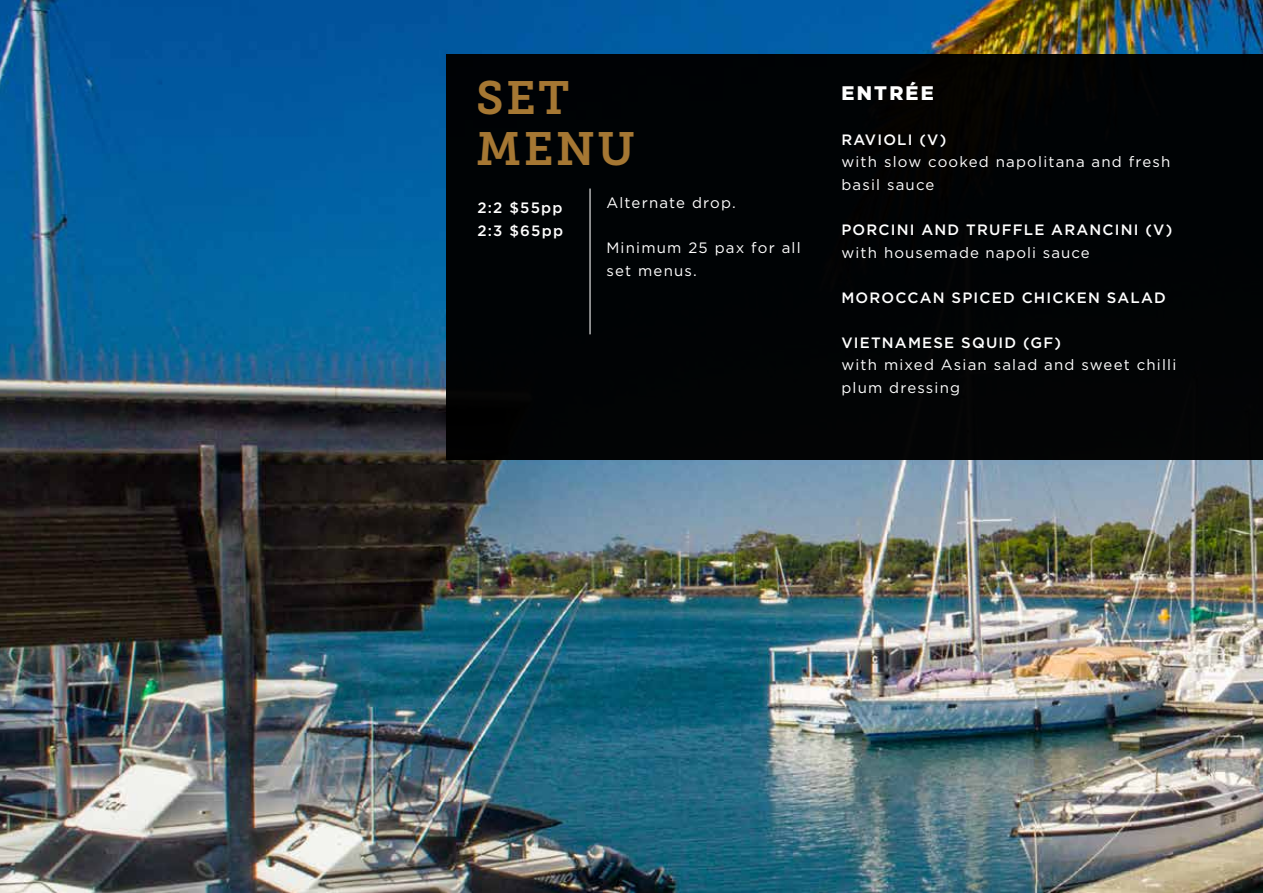
<style>
.page{position:relative;width:1263px;height:893px;background:#fff}
.page>*{position:absolute;margin:0;border:0;box-sizing:border-box;transform-origin:0 0}
.t1{font:46.5px/51.2px "Museo Slab 700";letter-spacing:.05em;color:#a57733}
.t2{font:900 19.5px "Gotham";letter-spacing:.115em;color:#fff}
.t3{font:15px/22.5px "Gotham";letter-spacing:.08em;color:#fff}
.t4{font:500 15px/22.5px "Gotham";letter-spacing:.08em;color:#fff}
</style>
<div class="page">
<img style="left:0;top:0;width:1263px;height:893px">
<div style="left:446px;top:54px;width:817px;height:405px;background:#000"></div>
<hr style="left:589px;top:189px;width:1px;height:145px;background:#fff">
<h1 class="t1" style="left:476px;top:72px;width:160px">SET<br>MENU</h1>
<p class="t4" style="left:477px;top:196px;width:87px">2:2 $55pp<br>2:3 $65pp</p>
<p class="t3" style="left:606px;top:191px;width:131px">Alternate drop.</p>
<p class="t3" style="left:606px;top:236px;width:196px">Minimum 25 pax for all set menus.</p>
<h2 class="t2" style="left:841px;top:82px;width:94px">ENTRÉE</h2>
<p class="t4" style="left:841px;top:128px;width:106px">RAVIOLI (V)</p>
<p class="t3" style="left:841px;top:151px;width:331px">with slow cooked napolitana and fresh basil sauce</p>
<p class="t4" style="left:841px;top:218px;width:332px">PORCINI AND TRUFFLE ARANCINI (V)</p>
<p class="t3" style="left:841px;top:241px;width:250px">with housemade napoli sauce</p>
<p class="t4" style="left:841px;top:286px;width:326px">MOROCCAN SPICED CHICKEN SALAD</p>
<p class="t4" style="left:841px;top:331px;width:221px">VIETNAMESE SQUID (GF)</p>
<p class="t3" style="left:841px;top:353px;width:336px">with mixed Asian salad and sweet chilli plum dressing</p>
</div>
